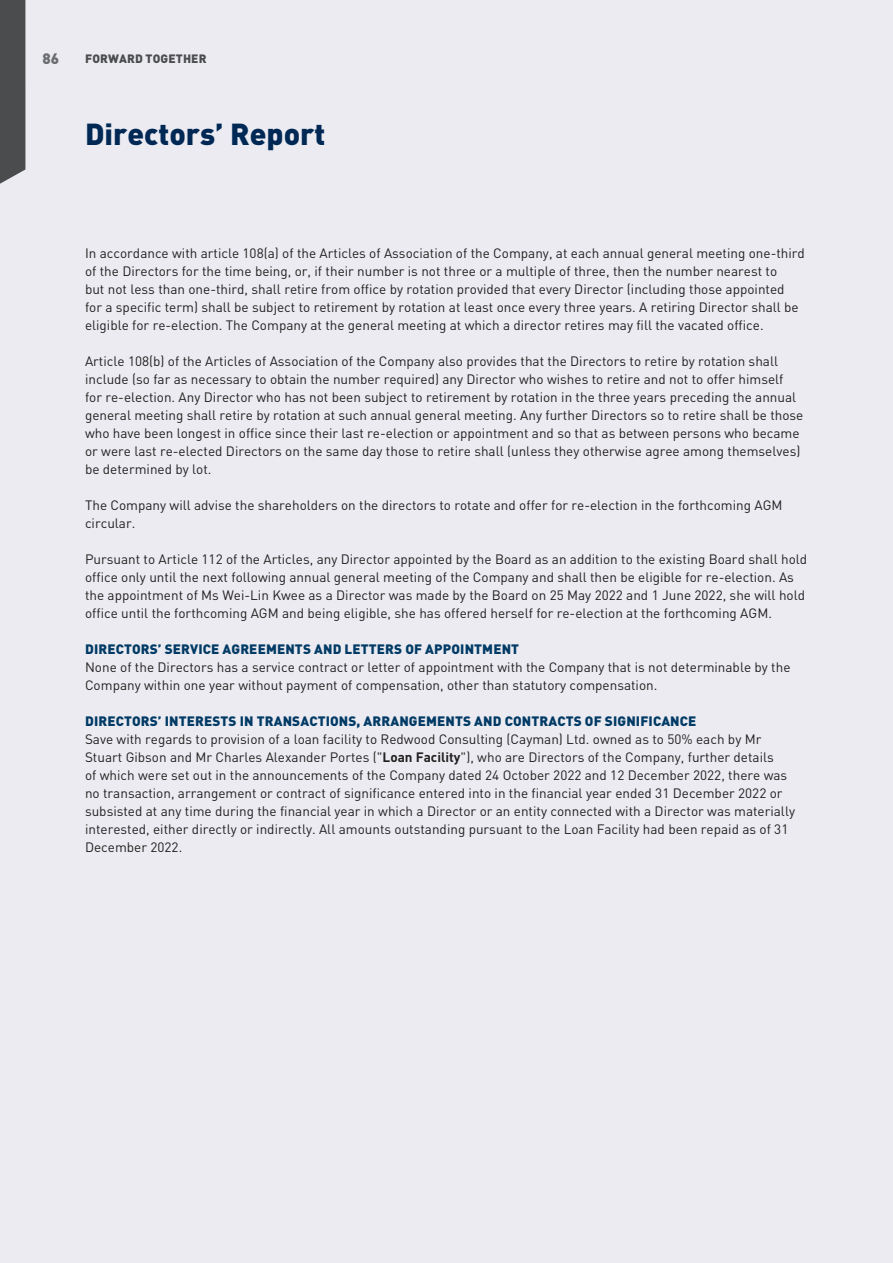
<style>
.page{position:relative;width:893px;height:1263px;background:#ebebf1}
.page>*{position:absolute;margin:0;border:0;box-sizing:border-box;transform-origin:0 0}
.t1{font:900 30px "DIN Pro";color:#002855}
.t2{font:900 15px "DIN Pro";color:#6c6d70}
._00_txt{font:13.5px/18px "DIN Pro";color:#231f20}
._01_H1{font:900 13.5px "DIN Pro";letter-spacing:.01em;color:#003a65}
.t3{font:900 12px "DIN Pro";letter-spacing:.01em;color:#4b4c4d}
.s1{font-weight:700}
</style>
<div class="page">
<div style="left:0;top:0;width:25px;height:184px;background:#4b4c4d"></div>
<p class="t2" style="left:43px;top:48px;width:18px">86</p>
<p class="t3" style="left:85px;top:50px;width:123px">FORWARD TOGETHER</p>
<h1 class="t1" style="left:85px;top:114px;width:242px">Directors’ Report</h1>
<p class="_00_txt" style="left:85px;top:244px;width:721px">In accordance with article 108(a) of the Articles of Association of the Company, at each annual general meeting one-third of the Directors for the time being, or, if their number is not three or a multiple of three, then the number nearest to<br>but not less than one-third, shall retire from office by rotation provided that every Director (including those appointed for a specific term) shall be subject to retirement by rotation at least once every three years. A retiring Director shall be eligible for re-election. The Company at the general meeting at which a director retires may fill the vacated office.</p>
<p class="_00_txt" style="left:85px;top:352px;width:720px">Article 108(b) of the Articles of Association of the Company also provides that the Directors to retire by rotation shall include (so far as necessary to obtain the number required) any Director who wishes to retire and not to offer himself for re-election. Any Director who has not been subject to retirement by rotation in the three years preceding the annual general meeting shall retire by rotation at such annual general meeting. Any further Directors so to retire shall be those who have been longest in office since their last re-election or appointment and so that as between persons who became or were last re-elected Directors on the same day those to retire shall (unless they otherwise agree among themselves) be determined by lot.</p>
<p class="_00_txt" style="left:85px;top:496px;width:699px">The Company will advise the shareholders on the directors to rotate and offer for re-election in the forthcoming AGM circular.</p>
<p class="_00_txt" style="left:85px;top:550px;width:724px">Pursuant to Article 112 of the Articles, any Director appointed by the Board as an addition to the existing Board shall hold office only until the next following annual general meeting of the Company and shall then be eligible for re-election. As the appointment of Ms Wei-Lin Kwee as a Director was made by the Board on 25 May 2022 and 1 June 2022, she will hold office until the forthcoming AGM and being eligible, she has offered herself for re-election at the forthcoming AGM.</p>
<p class="_01_H1" style="left:85px;top:640px;width:436px">DIRECTORS’ SERVICE AGREEMENTS AND LETTERS OF APPOINTMENT</p>
<p class="_00_txt" style="left:85px;top:658px;width:707px">None of the Directors has a service contract or letter of appointment with the Company that is not determinable by the</p>
<p class="_00_txt" style="left:85px;top:676px;width:574px">Company within one year without payment of compensation, other than statutory compensation.</p>
<p class="_01_H1" style="left:85px;top:712px;width:613px">DIRECTORS’ INTERESTS IN TRANSACTIONS, ARRANGEMENTS AND CONTRACTS OF SIGNIFICANCE</p>
<p class="_00_txt" style="left:85px;top:730px;width:711px">Save with regards to provision of a loan facility to Redwood Consulting (Cayman) Ltd. owned as to 50% each by Mr Stuart Gibson and Mr Charles Alexander Portes ("<span class="s1">Loan Facility</span>"), who are Directors of the Company, further details<br>of which were set out in the announcements of the Company dated 24 October 2022 and 12 December 2022, there was no transaction, arrangement or contract of significance entered into in the financial year ended 31 December 2022 or subsisted at any time during the financial year in which a Director or an entity connected with a Director was materially interested, either directly or indirectly. All amounts outstanding pursuant to the Loan Facility had been repaid as of 31<br>December 2022.</p>
</div>
